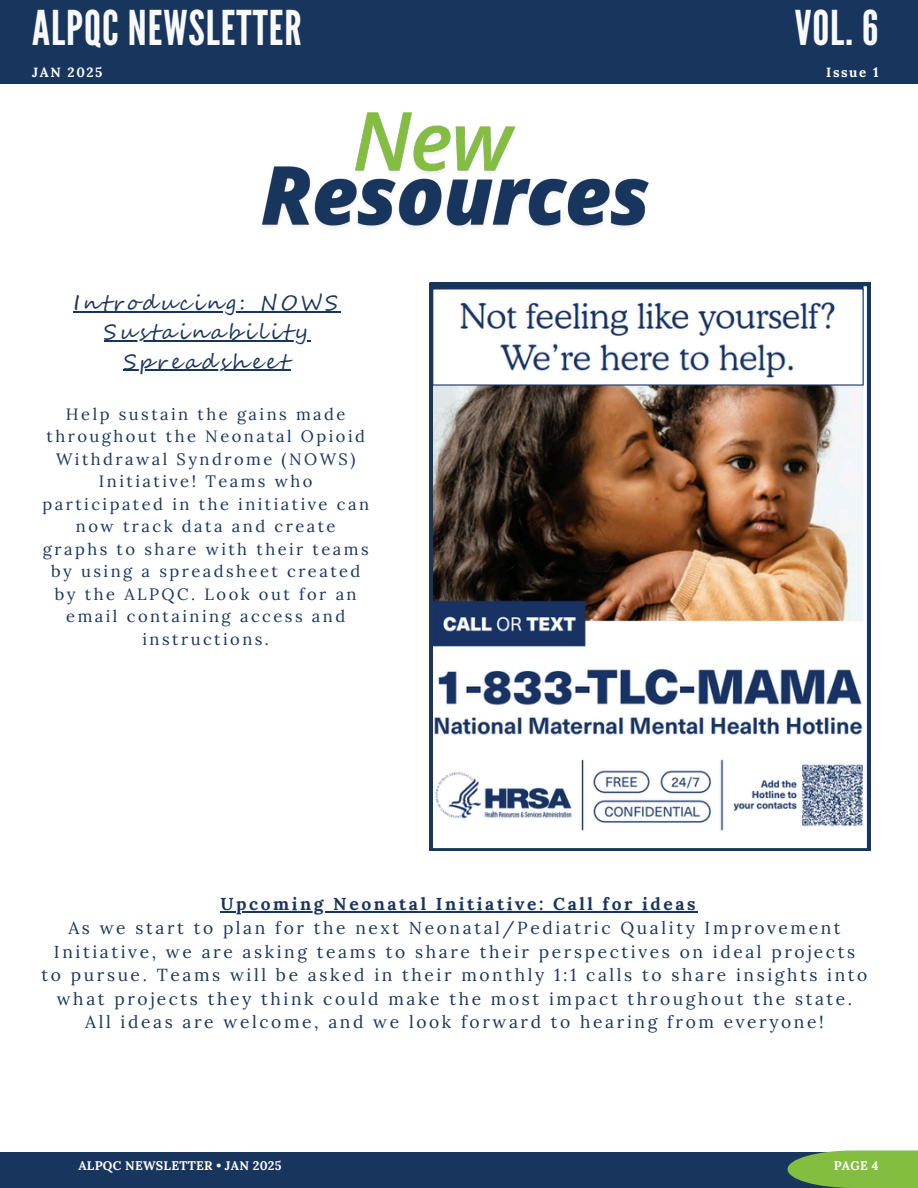
<style>
.page{position:relative;width:918px;height:1188px;background:#fff}
.page>*{position:absolute;margin:0;border:0;box-sizing:border-box;transform-origin:0 0}
.t1{font:47.85px "League Gothic";letter-spacing:.02em;color:#f9f9f9}
.t2{font:21px "Segoe Script";letter-spacing:.15em;color:#18365d}
.t3{font:17.4px/23.7px "Lora";letter-spacing:.15em;color:#18365d;text-align:center}
.t4{font:700 17.4px "Lora";letter-spacing:.15em;color:#18365d}
.t5{font:16.5px/22.5px "Lora";letter-spacing:.15em;color:#18365d;text-align:center}
.t6{font:700 13.35px "Lora";letter-spacing:.12em;color:#fff}
.t7{font:700 12.45px "Lora";letter-spacing:.02em;color:#fff}
.s1{font-weight:400;color:#fff}
</style>
<div class="page">
<div style="left:0;top:0;width:918px;height:83px;background:#18365d"></div>
<div style="left:0;top:1152px;width:918px;height:36px;background:#18365d"></div>
<div style="left:788px;top:1150px;width:130px;height:38px;background:#83be41"></div>
<img style="left:430px;top:283px;width:440px;height:568px">
<hr style="left:74px;top:311px;width:267px;height:1px;background:#18365d">
<hr style="left:104px;top:340px;width:207px;height:2px;background:#18365d">
<hr style="left:124px;top:370px;width:167px;height:1px;background:#18365d">
<hr style="left:220px;top:911px;width:478px;height:2px;background:#18365d">
<img style="left:361px;top:112px;width:155px;height:26px">
<img style="left:261px;top:138px;width:388px;height:90px">
<p class="t1" style="left:32px;top:0;width:271px">ALPQC NEWSLETTER</p>
<h2 class="t6" style="left:32px;top:63px;width:72px">JAN 2025</h2>
<p class="t2" style="left:74px;top:287px;width:266px">Introducing: NOWS</p>
<h4 class="t2" style="left:104px;top:316px;width:205px">Sustainability</h4>
<h5 class="t2" style="left:124px;top:346px;width:166px">Spreadsheet</h5>
<h4 class="t5" style="left:42px;top:403px;width:328px">Help sustain the gains made throughout the Neonatal Opioid<br>Withdrawal Syndrome (NOWS)<br>Initiative! Teams who participated in the initiative can now track data and create graphs to share with their teams by using a spreadsheet created by the ALPQC. Look out for an email containing access and instructions.</h4>
<h5 class="t1" style="left:795px;top:0;width:85px">VOL. 6</h5>
<h2 class="t6" style="left:826px;top:63px;width:54px">Issue 1</h2>
<h5 class="t4" style="left:213px;top:893px;width:484px"><span class="s1">:</span>Upcoming Neonatal Initiative: Call for ideas</h5>
<p class="t3" style="left:42px;top:916px;width:827px">As we start to plan for the next Neonatal/Pediatric Quality Improvement Initiative, we are asking teams to share their perspectives on ideal projects<br>to pursue. Teams will be asked in their monthly 1:1 calls to share insights into what projects they think could make the most impact throughout the state.<br>All ideas are welcome, and we look forward to hearing from everyone!</p>
<p class="t7" style="left:78px;top:1158px;width:205px">ALPQC NEWSLETTER • JAN 2025</p>
<h3 class="t7" style="left:834px;top:1158px;width:46px">PAGE 4</h3>
</div>
